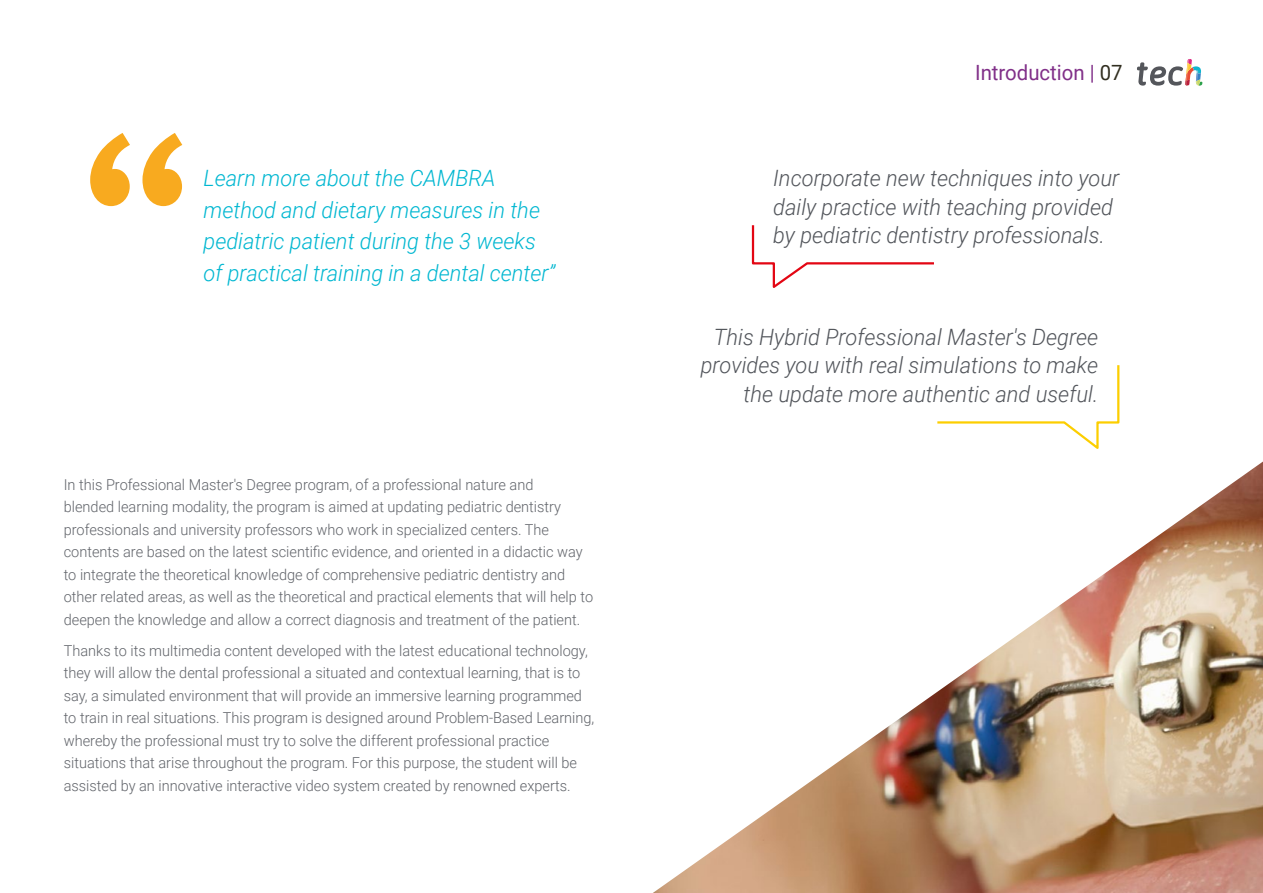
<style>
.page{position:relative;width:1263px;height:893px;background:#fff}
.page>*{position:absolute;margin:0;border:0;box-sizing:border-box;transform-origin:0 0}
.t1{font:italic 300 22.5px/28.5px "Roboto";color:#52555b}
.t2{font:italic 300 22.5px/31.5px "Roboto";color:#00b7d1}
.t3{font:21px "Roboto";color:#813089}
.t4{font:300 15px/22.5px "Roboto";color:#61646a}
.s1{color:#312e20}
</style>
<div class="page">
<svg style="left:90px;top:133px;width:92px;height:73px"></svg>
<svg style="left:751px;top:225px;width:183px;height:63px"></svg>
<img style="left:653px;top:461px;width:610px;height:432px">
<svg style="left:1137px;top:59px;width:65px;height:27px"></svg>
<svg style="left:937px;top:365px;width:183px;height:84px"></svg>
<h2 class="t3" style="left:975px;top:57px;width:149px">Introduction | <span class="s1">07</span></h2>
<h1 class="t2" style="left:204px;top:161px;width:353px">Learn more about the CAMBRA method and dietary measures in the pediatric patient during the 3 weeks of practical training in a dental center”</h1>
<h1 class="t1" style="left:773px;top:163px;width:348px">Incorporate new techniques into your daily practice with teaching provided by pediatric dentistry professionals.</h1>
<p class="t4" style="left:64px;top:472px;width:531px">In this Professional Master's Degree program, of a professional nature and<br>blended learning modality, the program is aimed at updating pediatric dentistry professionals and university professors who work in specialized centers. The contents are based on the latest scientific evidence, and oriented in a didactic way to integrate the theoretical knowledge of comprehensive pediatric dentistry and other related areas, as well as the theoretical and practical elements that will help to deepen the knowledge and allow a correct diagnosis and treatment of the patient.</p>
<p class="t4" style="left:64px;top:638px;width:532px">Thanks to its multimedia content developed with the latest educational technology, they will allow the dental professional a situated and contextual learning, that is to say, a simulated environment that will provide an immersive learning programmed to train in real situations. This program is designed around Problem-Based Learning, whereby the professional must try to solve the different professional practice situations that arise throughout the program. For this purpose, the student will be assisted by an innovative interactive video system created by renowned experts.</p>
<h1 class="t1" style="left:701px;top:322px;width:399px;text-align:right">This Hybrid Professional Master's Degree provides you with real simulations to make the update more authentic and useful.</h1>
</div>
